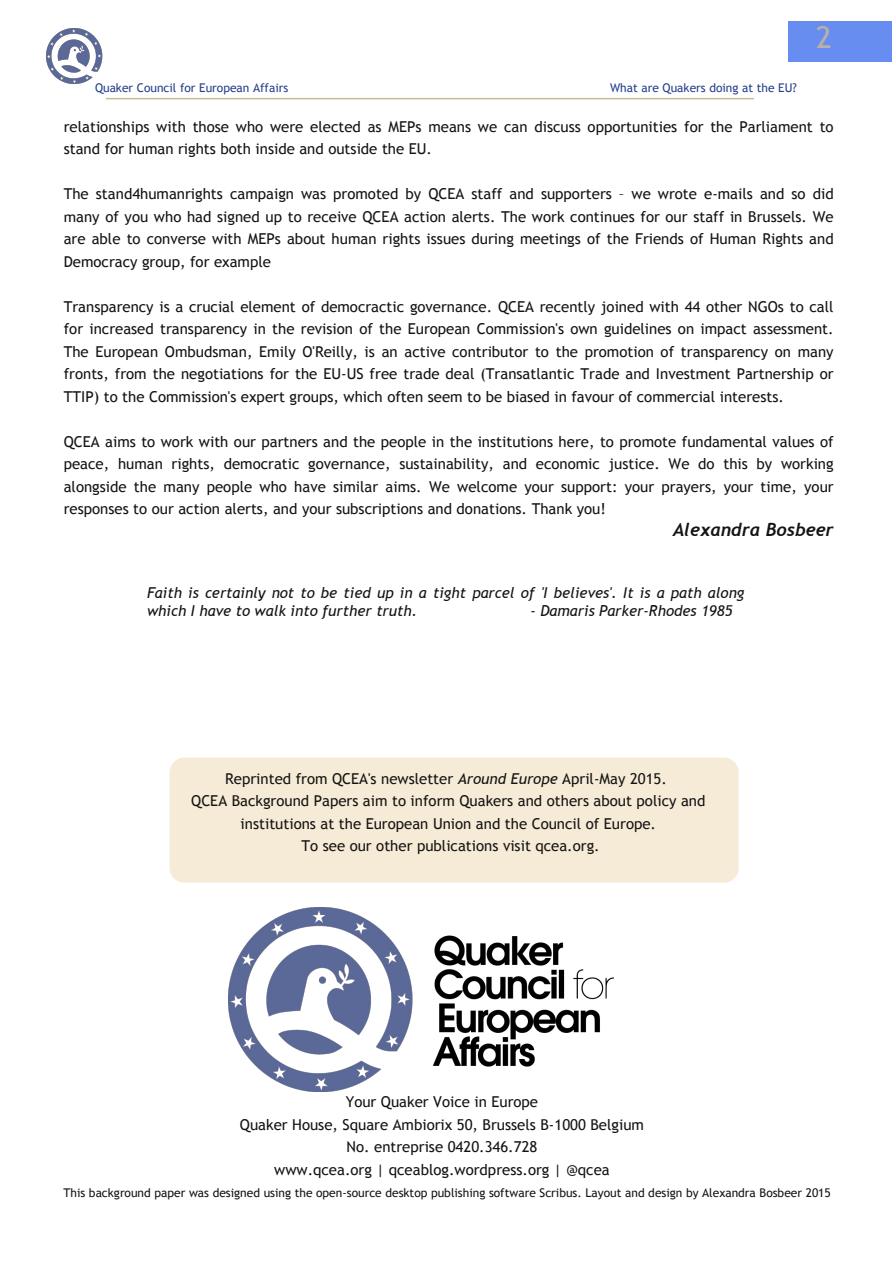
<style>
.page{position:relative;width:893px;height:1263px;background:#fff}
.page>*{position:absolute;margin:0;border:0;box-sizing:border-box;transform-origin:0 0}
.t1{font:30px "Trebuchet MS";color:rgb(205 186 150/.8)}
.t2{font:italic 700 18px "Trebuchet";color:#161413}
.t3{font:15px/22.5px "Trebuchet MS";color:#161413;text-align:justify}
.t4{font:italic 15px/18px "Trebuchet MS";color:#161413}
.t5{font:12px "Trebuchet MS";color:#161413}
.t6{font:12px "Trebuchet MS";color:#26408b}
.s1{font-size:14.25px}
.s2{font-style:italic}
</style>
<div class="page">
<div style="left:788px;top:21px;width:103px;height:41px;background:#688df1"></div>
<div style="left:170px;top:758px;width:569px;height:125px;background:#f6ebd7;border-radius:15px"></div>
<img style="left:228px;top:908px;width:185px;height:183px">
<img style="left:432px;top:935px;width:182px;height:132px">
<hr style="left:106px;top:98px;width:648px;height:1px;background:#cdba96">
<img style="left:47px;top:29px;width:56px;height:55px">
<p class="t6" style="left:95px;top:81px;width:195px">Quaker Council for European Affairs</p>
<p class="t6" style="left:610px;top:81px;width:188px">What are Quakers doing at the EU?</p>
<h1 class="t1" style="left:816px;top:20px;width:17px">2</h1>
<p class="t3" style="left:64px;top:115px;width:771px">relationships with those who were elected as MEPs means we can discuss opportunities for the Parliament to stand for human rights both inside and outside the EU.</p>
<p class="t3" style="left:64px;top:182px;width:771px">The stand4humanrights campaign was promoted by QCEA staff and supporters – we wrote e‐mails and so did <span class="s1">m</span>any of you who had signed up to receive QCEA action alerts. The work continues for our staff in Brussels. We are able to converse with MEPs about human rights issues during meetings of the Friends of Human Rights and Democracy group, for example</p>
<p class="t3" style="left:64px;top:295px;width:771px">Transparency is a crucial element of democractic governance. QCEA recently joined with 44 other NGOs to call for increased transparency in the revision of the European Commission's own guidelines on impact assessment.<br>The European Ombudsman, Emily O'Reilly, is an active contributor to the promotion of transparency on many fronts, from the negotiations for the EU‐US free trade deal (Transatlantic Trade and Investment Partnership or TTIP) to the Commission's expert groups, which often seem to be biased in favour of commercial interests.</p>
<p class="t3" style="left:64px;top:430px;width:771px">QCEA aims to work with our partners and the people in the institutions here, to promote fundamental values of peace, human rights, democratic governance, sustainability, and economic justice. We do this by working alongside the many people who have similar aims. We welcome your support: your prayers, your time, your responses to our action alerts, and your subscriptions and donations. Thank you!</p>
<p class="t2" style="left:673px;top:519px;width:162px">Alexandra Bosbeer</p>
<p class="t4" style="left:147px;top:584px;width:599px">Faith is certainly not to be tied up in a tight parcel of 'I believes'. It is a path along which I have to walk into further truth.</p>
<p class="t4" style="left:530px;top:602px;width:204px">‐ Damaris Parker‐Rhodes 1985</p>
<p class="t3" style="left:191px;top:767px;width:516px;text-align:center">Reprinted from QCEA's newsletter <span class="s2">Around Europe</span> April‐May 2015.<br>QCEA Background Papers aim to inform Quakers and others about policy and institutions at the European Union and the Council of Europe.<br>To see our other publications visit qcea.org.</p>
<p class="t3" style="left:240px;top:1091px;width:406px;text-align:center">Your Quaker Voice in Europe<br>Quaker House, Square Ambiorix 50, Brussels B‐1000 Belgium No. entreprise 0420.346.728<br>www.qcea.org | qceablog.wordpress.org | @qcea</p>
<p class="t5" style="left:64px;top:1186px;width:769px">This background paper was designed using the open‐source desktop publishing software Scribus. Layout and design by Alexandra Bosbeer 2015</p>
</div>
